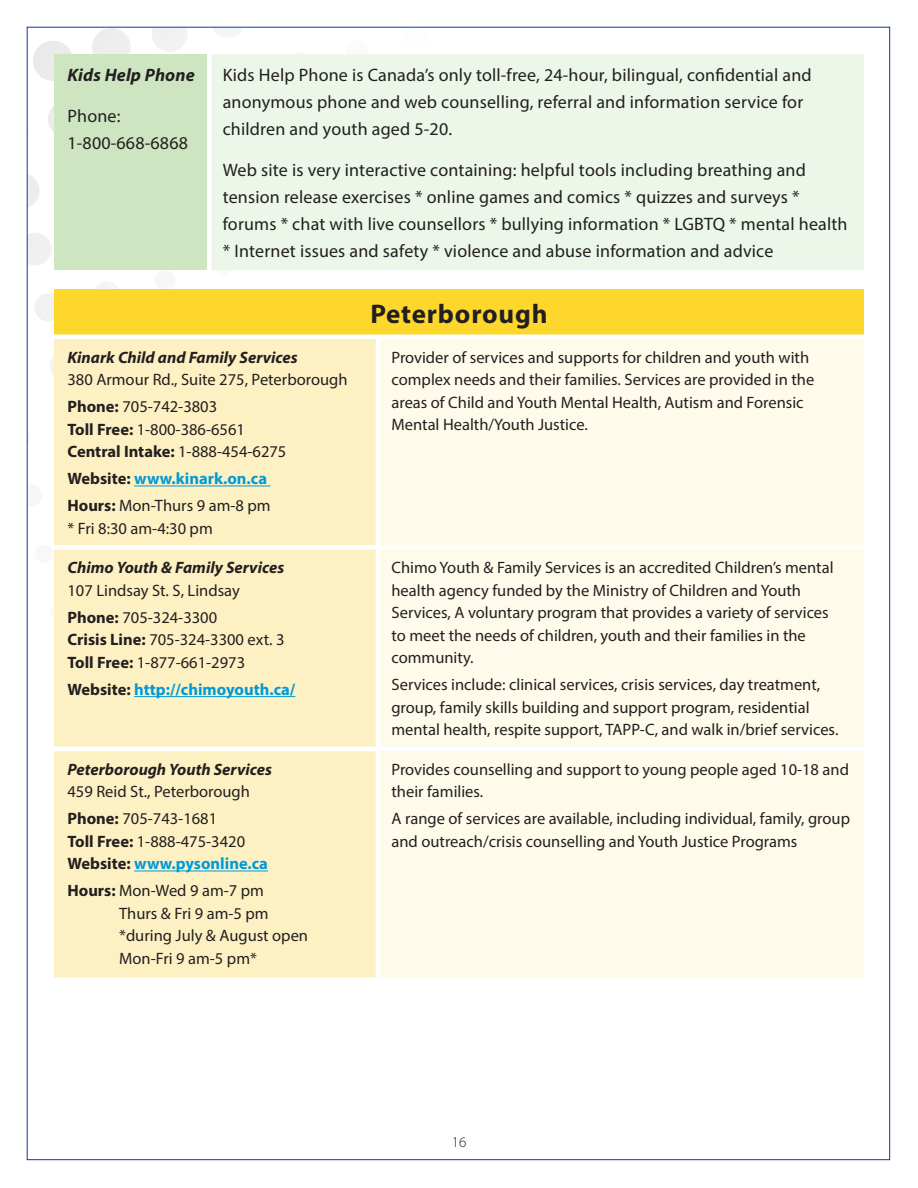
<style>
.page{position:relative;width:918px;height:1188px;background:#fff}
.page>*{position:absolute;margin:0;border:0;box-sizing:border-box;transform-origin:0 0}
.Heading-black{font:700 27px "Myriad Pro";letter-spacing:.03em;color:#231f20}
.Body_Copy-black{font:18px/27px "Myriad Pro";letter-spacing:.01em;color:#231f20}
.Body_Copy-black-2{font:italic 700 18px "Myriad Pro";letter-spacing:.01em;color:#231f20}
.Body_Copy_for_Resour{font:16.5px/22.5px "Myriad Pro";color:#231f20}
.Body_Copy_for_Resour-2{font:italic 700 16.5px/22.5px "Myriad Pro";color:#231f20}
.Body_Copy_for_Resour-3{font:700 16.5px "Myriad Pro";color:#009ad9}
.t1{font:300 15px "Myriad Pro";color:#231f20}
.s1{font-weight:700;font-style:italic}
.s2{font-weight:700}
.s3{color:#231f20}
.s4{font-weight:400;font-style:normal}
.s5{font-weight:700;color:#009ad9}
</style>
<div class="page">
<svg style="left:215px;top:29px;width:26px;height:8px"></svg>
<svg style="left:152px;top:29px;width:35px;height:23px"></svg>
<svg style="left:154px;top:289px;width:22px;height:1px"></svg>
<svg style="left:92px;top:29px;width:39px;height:25px"></svg>
<svg style="left:94px;top:282px;width:26px;height:8px"></svg>
<svg style="left:48px;top:106px;width:6px;height:26px"></svg>
<svg style="left:33px;top:41px;width:39px;height:40px"></svg>
<svg style="left:50px;top:357px;width:4px;height:17px"></svg>
<svg style="left:35px;top:293px;width:19px;height:28px"></svg>
<svg style="left:29px;top:233px;width:22px;height:32px"></svg>
<svg style="left:29px;top:175px;width:11px;height:32px"></svg>
<div style="left:54px;top:54px;width:155px;height:216px;background:#cde5c1"></div>
<div style="left:209px;top:54px;width:655px;height:216px;background:#ecf6e9"></div>
<div style="left:207px;top:54px;width:5px;height:216px;background:#fff"></div>
<div style="left:54px;top:290px;width:810px;height:47px;background:#fdd72b"></div>
<div style="left:54px;top:339px;width:322px;height:638px;background:#fdf1c4"></div>
<div style="left:380px;top:339px;width:484px;height:638px;background:#fefbea"></div>
<div style="left:54px;top:334px;width:324px;height:5px;background:#fff"></div>
<div style="left:378px;top:334px;width:486px;height:5px;background:#fff"></div>
<div style="left:54px;top:545px;width:324px;height:5px;background:#fff"></div>
<div style="left:378px;top:545px;width:486px;height:5px;background:#fff"></div>
<hr style="left:54px;top:747px;width:324px;height:4px;background:#fff">
<hr style="left:378px;top:747px;width:486px;height:4px;background:#fff">
<hr style="left:134px;top:486px;width:136px;height:1px;background:#009ad9">
<hr style="left:134px;top:696px;width:161px;height:1px;background:#009ad9">
<hr style="left:134px;top:871px;width:134px;height:1px;background:#009ad9">
<p class="Body_Copy-black-2" style="left:68px;top:63px;width:129px">Kids Help Phone</p>
<p class="Body_Copy-black" style="left:68px;top:102px;width:122px">Phone:<br>1-800-668-6868</p>
<p class="Body_Copy-black" style="left:223px;top:61px;width:590px">Kids Help Phone is Canada’s only toll-free, 24-hour, bilingual, confidential and anonymous phone and web counselling, referral and information service for children and youth aged 5-20.</p>
<p class="Body_Copy-black" style="left:223px;top:156px;width:626px">Web site is very interactive containing: helpful tools including breathing and tension release exercises * online games and comics * quizzes and surveys * forums * chat with live counsellors * bullying information * LGBTQ * mental health * Internet issues and safety * violence and abuse information and advice</p>
<p class="Heading-black" style="left:370px;top:297px;width:179px">Peterborough</p>
<p class="Body_Copy_for_Resour" style="left:68px;top:346px;width:282px"><span class="s1">Kinark Child and Family Services<br></span>380 Armour Rd., Suite 275, Peterborough</p>
<p class="Body_Copy_for_Resour" style="left:68px;top:395px;width:220px"><span class="s2">Phone:</span> 705-742-3803<br><span class="s2">Toll Free:</span> 1-800-386-6561<br><span class="s2">Central Intake:</span> 1-888-454-6275</p>
<p class="Body_Copy_for_Resour-3" style="left:68px;top:468px;width:201px"><span class="s3">Website:</span> www.kinark.on.ca</p>
<p class="Body_Copy_for_Resour" style="left:68px;top:494px;width:205px"><span class="s2">Hours:</span> Mon-Thurs 9 am-8 pm * Fri 8:30 am-4:30 pm</p>
<p class="Body_Copy_for_Resour-2" style="left:68px;top:556px;width:218px">Chimo Youth &amp; Family Services<br><span class="s4">107 Lindsay St. S, Lindsay</span></p>
<p class="Body_Copy_for_Resour" style="left:68px;top:606px;width:218px"><span class="s2">Phone:</span> 705-324-3300<br><span class="s2">Crisis Line:</span> 705-324-3300 ext. 3<br><span class="s2">Toll Free:</span> 1-877-661-2973</p>
<p class="Body_Copy_for_Resour-3" style="left:68px;top:679px;width:229px"><span class="s3">Website:</span> http://chimoyouth.ca/</p>
<p class="Body_Copy_for_Resour-2" style="left:68px;top:757px;width:206px">Peterborough Youth Services<br><span class="s4">459 Reid St., Peterborough</span></p>
<p class="Body_Copy_for_Resour" style="left:68px;top:807px;width:202px"><span class="s2">Phone:</span> 705-743-1681<br><span class="s2">Toll Free:</span> 1-888-475-3420<br><span class="s2">Website:</span> <span class="s5">www.pysonline.ca</span></p>
<p class="Body_Copy_for_Resour" style="left:119px;top:879px;width:190px;text-indent:-52px"><span class="s2">Hours:</span> Mon-Wed 9 am-7 pm<br>Thurs &amp; Fri 9 am-5 pm *during July &amp; August open<br>Mon-Fri 9 am-5 pm*</p>
<p class="Body_Copy_for_Resour" style="left:392px;top:346px;width:424px">Provider of services and supports for children and youth with complex needs and their families. Services are provided in the areas of Child and Youth Mental Health, Autism and Forensic Mental Health/Youth Justice.</p>
<p class="Body_Copy_for_Resour" style="left:392px;top:556px;width:444px">Chimo Youth &amp; Family Services is an accredited Children’s mental health agency funded by the Ministry of Children and Youth Services, A voluntary program that provides a variety of services to meet the needs of children, youth and their families in the community.</p>
<p class="Body_Copy_for_Resour" style="left:392px;top:673px;width:448px">Services include: clinical services, crisis services, day treatment, group, family skills building and support program, residential mental health, respite support, TAPP-C, and walk in/brief services.</p>
<p class="Body_Copy_for_Resour" style="left:392px;top:758px;width:459px">Provides counselling and support to young people aged 10-18 and their families.</p>
<p class="Body_Copy_for_Resour" style="left:392px;top:807px;width:460px">A range of services are available, including individual, family, group and outreach/crisis counselling and Youth Justice Programs</p>
<p class="t1" style="left:452px;top:1133px;width:16px">16</p>
</div>
